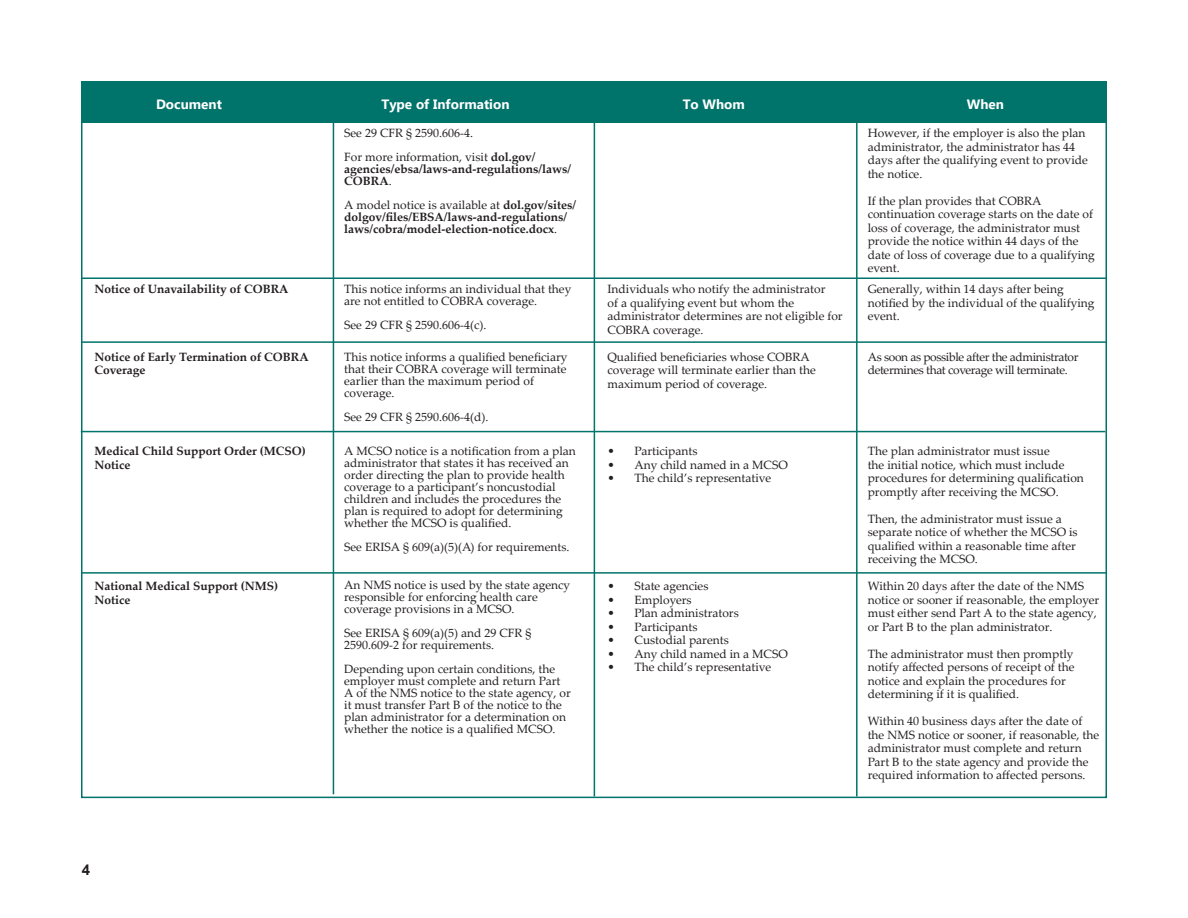
<style>
.page{position:relative;width:1188px;height:918px;background:#fff}
.page>*{position:absolute;margin:0;border:0;box-sizing:border-box;transform-origin:0 0}
.t1{font:700 15px "Arial";color:#231f20}
.t2{font:700 13.5px "Ebrima";color:#fff}
.Body_text{font:12px/13.5px "Palatino Linotype";color:#231f20}
.Body_text-2{font:700 12px/12px "Palatino Linotype";color:#231f20}
.Subhead_1{font:700 12px/13.5px "Palatino Linotype";color:#231f20}
.Body_text-3{font:12px/13.5px "Palatino Linotype";letter-spacing:-.03em;color:#231f20}
.s1{font-weight:400}
</style>
<div class="page">
<div style="left:81px;top:119px;width:1026px;height:679px;background:#fff;border:2px solid #00736a"></div>
<div style="left:81px;top:81px;width:1026px;height:42px;background:#00736a"></div>
<hr style="left:81px;top:278px;width:1025px;height:1px;background:#00736a">
<hr style="left:81px;top:341px;width:1025px;height:2px;background:#00736a">
<hr style="left:81px;top:431px;width:1024px;height:1px;background:#00736a">
<hr style="left:333px;top:121px;width:1px;height:673px;background:#00736a">
<hr style="left:594px;top:121px;width:1px;height:675px;background:#00736a">
<hr style="left:856px;top:121px;width:2px;height:675px;background:#00736a">
<hr style="left:81px;top:572px;width:1025px;height:2px;background:#00736a">
<p class="t2" style="left:156px;top:93px;width:67px">Document</p>
<p class="t2" style="left:381px;top:93px;width:130px">Type of Information</p>
<p class="t2" style="left:683px;top:93px;width:64px">To Whom</p>
<p class="t2" style="left:967px;top:93px;width:39px">When</p>
<p class="Subhead_1" style="left:94px;top:282px;width:196px">Notice of Unavailability of COBRA</p>
<p class="Subhead_1" style="left:94px;top:350px;width:216px">Notice of Early Termination of COBRA<br>Coverage</p>
<p class="Subhead_1" style="left:94px;top:444px;width:213px">Medical Child Support Order (MCSO)<br>Notice</p>
<p class="Subhead_1" style="left:94px;top:579px;width:185px">National Medical Support (NMS)<br>Notice</p>
<p class="t1" style="left:82px;top:859px;width:10px">4</p>
<p class="Body_text" style="left:344px;top:126px;width:130px">See 29 CFR § 2590.606-4.</p>
<p class="Body_text-2" style="left:344px;top:151px;width:228px"><span class="s1">For more information, visit</span> dol.gov/ agencies/ebsa/laws-and-regulations/laws/<br>COBRA<span class="s1">.</span></p>
<p class="Body_text-2" style="left:344px;top:199px;width:233px"><span class="s1">A model notice is available at</span> dol.gov/sites/ dolgov/files/EBSA/laws-and-regulations/ laws/cobra/model-election-notice.docx<span class="s1">.</span></p>
<p class="Body_text" style="left:344px;top:282px;width:229px;line-height:12px">This notice informs an individual that they are not entitled to COBRA coverage.</p>
<p class="Body_text" style="left:344px;top:318px;width:144px">See 29 CFR § 2590.606-4(c).</p>
<p class="Body_text" style="left:344px;top:350px;width:225px;line-height:12px">This notice informs a qualified beneficiary that their COBRA coverage will terminate earlier than the maximum period of coverage.</p>
<p class="Body_text" style="left:344px;top:409px;width:146px">See 29 CFR § 2590.606-4(d).</p>
<p class="Body_text" style="left:344px;top:444px;width:233px;line-height:12px">A MCSO notice is a notification from a plan administrator that states it has received an order directing the plan to provide health coverage to a participant’s noncustodial children and includes the procedures the plan is required to adopt for determining whether the MCSO is qualified.</p>
<p class="Body_text" style="left:344px;top:540px;width:227px">See ERISA § 609(a)(5)(A) for requirements.</p>
<p class="Body_text" style="left:344px;top:578px;width:227px;line-height:12px">An NMS notice is used by the state agency responsible for enforcing health care coverage provisions in a MCSO.</p>
<p class="Body_text" style="left:344px;top:626px;width:189px;line-height:12px">See ERISA § 609(a)(5) and 29 CFR §<br>2590.609-2 for requirements.</p>
<p class="Body_text" style="left:344px;top:662px;width:228px;line-height:12px">Depending upon certain conditions, the employer must complete and return Part A of the NMS notice to the state agency, or it must transfer Part B of the notice to the plan administrator for a determination on whether the notice is a qualified MCSO.</p>
<p class="Body_text" style="left:608px;top:282px;width:237px">Individuals who notify the administrator<br>of a qualifying event but whom the administrator determines are not eligible for COBRA coverage.</p>
<p class="Body_text" style="left:608px;top:349px;width:210px">Qualified beneficiaries whose COBRA coverage will terminate earlier than the maximum period of coverage.</p>
<p class="Body_text" style="left:608px;top:444px;width:92px">• Participants</p>
<p class="Body_text" style="left:608px;top:457px;width:182px">• Any child named in a MCSO</p>
<p class="Body_text" style="left:608px;top:471px;width:165px">• The child’s representative</p>
<p class="Body_text" style="left:608px;top:579px;width:102px">• State agencies</p>
<p class="Body_text" style="left:608px;top:592px;width:86px">• Employers</p>
<p class="Body_text" style="left:608px;top:606px;width:133px">• Plan administrators</p>
<p class="Body_text" style="left:608px;top:619px;width:92px">• Participants</p>
<p class="Body_text" style="left:608px;top:633px;width:123px">• Custodial parents</p>
<p class="Body_text" style="left:608px;top:646px;width:182px">• Any child named in a MCSO</p>
<p class="Body_text" style="left:608px;top:660px;width:165px">• The child’s representative</p>
<p class="Body_text" style="left:868px;top:126px;width:222px">However, if the employer is also the plan administrator, the administrator has 44 days after the qualifying event to provide the notice.</p>
<p class="Body_text" style="left:868px;top:193px;width:229px">If the plan provides that COBRA continuation coverage starts on the date of loss of coverage, the administrator must provide the notice within 44 days of the date of loss of coverage due to a qualifying event.</p>
<p class="Body_text" style="left:868px;top:282px;width:228px">Generally, within 14 days after being notified by the individual of the qualifying event.</p>
<p class="Body_text-3" style="left:868px;top:349px;width:212px">As soon as possible after the administrator determines that coverage will terminate.</p>
<p class="Body_text" style="left:868px;top:444px;width:218px">The plan administrator must issue<br>the initial notice, which must include procedures for determining qualification promptly after receiving the MCSO.</p>
<p class="Body_text" style="left:868px;top:511px;width:211px">Then, the administrator must issue a separate notice of whether the MCSO is qualified within a reasonable time after receiving the MCSO.</p>
<p class="Body_text" style="left:868px;top:579px;width:233px">Within 20 days after the date of the NMS notice or sooner if reasonable, the employer must either send Part A to the state agency, or Part B to the plan administrator.</p>
<p class="Body_text" style="left:868px;top:646px;width:208px">The administrator must then promptly notify affected persons of receipt of the notice and explain the procedures for determining if it is qualified.</p>
<p class="Body_text" style="left:868px;top:714px;width:233px">Within 40 business days after the date of the NMS notice or sooner, if reasonable, the administrator must complete and return Part B to the state agency and provide the required information to affected persons.</p>
</div>
